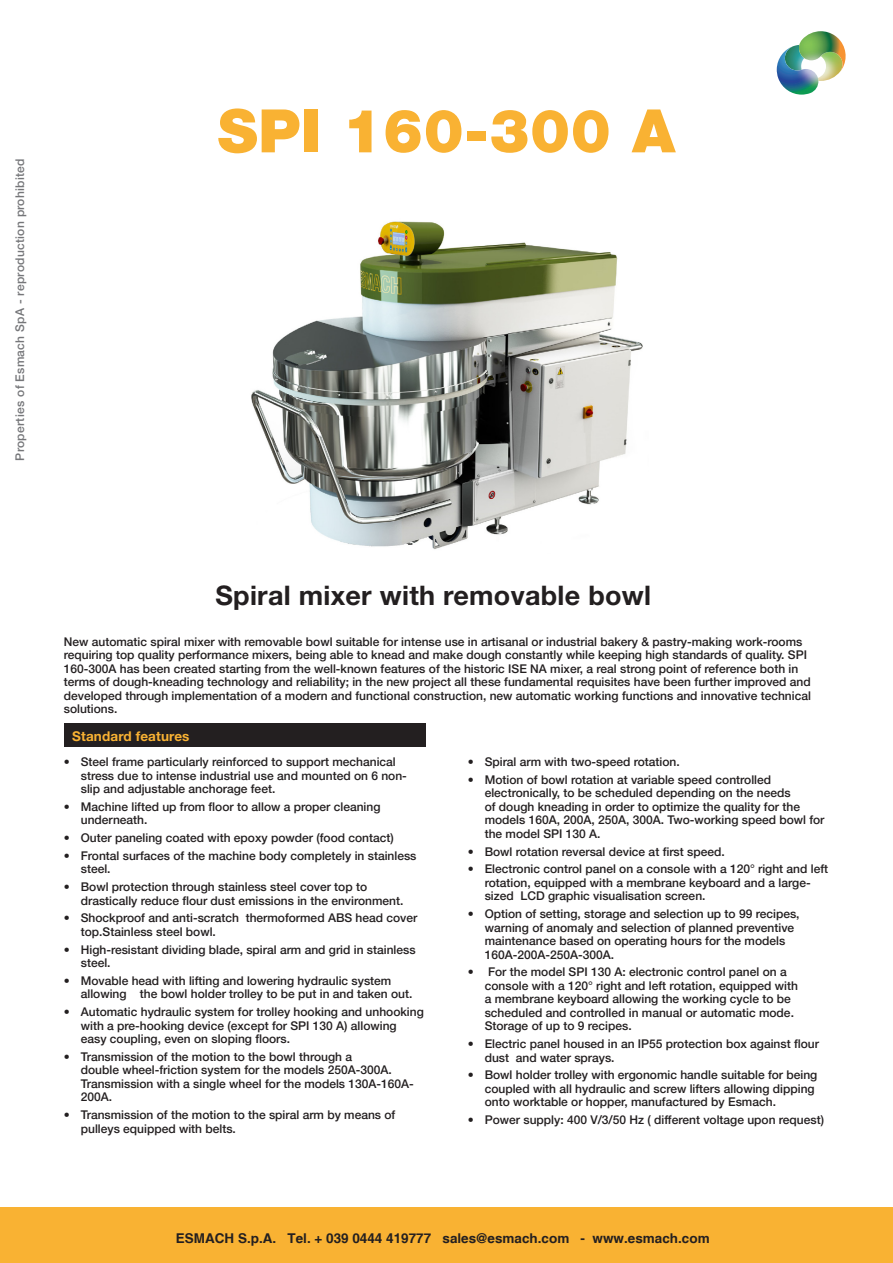
<style>
.page{position:relative;width:893px;height:1263px;background:#fff}
.page>*{position:absolute;margin:0;border:0;box-sizing:border-box;transform-origin:0 0}
.t1{font:900 60px "Helvetica Neue LT Std";letter-spacing:.01em;color:#f9b233}
.t2{font:700 27px "Helvetica Neue LT Std";letter-spacing:.01em;color:#231f20}
.t3{font:700 13.5px "Helvetica cyr";color:#231f20}
.t4{font:700 13.5px "Helvetica Neue LT Std";letter-spacing:.01em;color:#f9b233}
.t5{font:500 12px/13.5px "Helvetica Neue LT";color:#231f20}
.t6{font:500 12px "Helvetica Neue LT";letter-spacing:.025em;color:#757679}
</style>
<div class="page">
<img style="left:819px;top:72px;width:21px;height:9px">
<img style="left:777px;top:46px;width:42px;height:49px">
<img style="left:798px;top:31px;width:48px;height:41px">
<div style="left:0;top:1208px;width:893px;height:55px;background:#f9b233"></div>
<img style="left:251px;top:221px;width:392px;height:329px">
<div style="left:64px;top:724px;width:361px;height:23px;background:#231f20"></div>
<p class="t6" style="left:13px;top:461px;width:304px;rotate:-90deg">Properties of Esmach SpA - reproduction prohibited</p>
<h1 class="t1" style="left:218px;top:95px;width:459px">SPI 160-300 A</h1>
<h2 class="t2" style="left:215px;top:579px;width:437px">Spiral mixer with removable bowl</h2>
<p class="t5" style="left:64px;top:635px;width:749px">New automatic spiral mixer with removable bowl suitable for intense use in artisanal or industrial bakery &amp; pastry-making work-rooms requiring top quality performance mixers, being able to knead and make dough constantly while keeping high standards of quality. SPI 160-300A has been created starting from the well-known features of the historic ISE NA mixer, a real strong point of reference both in terms of dough-kneading technology and reliability; in the new project all these fundamental requisites have been further improved and developed through implementation of a modern and functional construction, new automatic working functions and innovative technical solutions.</p>
<p class="t4" style="left:72px;top:727px;width:119px">Standard features</p>
<p class="t5" style="left:81px;top:755px;width:328px;text-indent:-17px">• Steel frame particularly reinforced to support mechanical stress due to intense industrial use and mounted on 6 non&shy;slip and adjustable anchorage feet.</p>
<p class="t5" style="left:81px;top:800px;width:301px;text-indent:-17px">• Machine lifted up from floor to allow a proper cleaning underneath.</p>
<p class="t5" style="left:64px;top:831px;width:332px">• Outer paneling coated with epoxy powder (food contact)</p>
<p class="t5" style="left:81px;top:849px;width:337px;text-indent:-17px">• Frontal surfaces of the machine body completely in stainless steel.</p>
<p class="t5" style="left:81px;top:880px;width:324px;text-indent:-17px">• Bowl protection through stainless steel cover top to drastically reduce flour dust emissions in the environment.</p>
<p class="t5" style="left:81px;top:911px;width:338px;text-indent:-17px">• Shockproof and anti-scratch thermoformed ABS head cover top.Stainless steel bowl.</p>
<p class="t5" style="left:81px;top:942px;width:336px;text-indent:-17px">• High-resistant dividing blade, spiral arm and grid in stainless steel.</p>
<p class="t5" style="left:81px;top:974px;width:333px;text-indent:-17px">• Movable head with lifting and lowering hydraulic system allowing the bowl holder trolley to be put in and taken out.</p>
<p class="t5" style="left:81px;top:1005px;width:345px;text-indent:-17px">• Automatic hydraulic system for trolley hooking and unhooking with a pre-hooking device (except for SPI 130 A) allowing easy coupling, even on sloping floors.</p>
<p class="t5" style="left:81px;top:1050px;width:335px;text-indent:-17px">• Transmission of the motion to the bowl through a<br>double wheel-friction system for the models 250A-300A.<br>Transmission with a single wheel for the models 130A-160A-200A.</p>
<p class="t5" style="left:81px;top:1108px;width:316px;text-indent:-17px">• Transmission of the motion to the spiral arm by means of pulleys equipped with belts.</p>
<p class="t5" style="left:468px;top:755px;width:213px">• Spiral arm with two-speed rotation.</p>
<p class="t5" style="left:485px;top:773px;width:341px;text-indent:-17px">• Motion of bowl rotation at variable speed controlled electronically, to be scheduled depending on the needs<br>of dough kneading in order to optimize the quality for the models 160A, 200A, 250A, 300A. Two-working speed bowl for the model SPI 130 A.</p>
<p class="t5" style="left:468px;top:844px;width:258px">• Bowl rotation reversal device at first speed.</p>
<p class="t5" style="left:485px;top:862px;width:345px;text-indent:-17px">• Electronic control panel on a console with a 120° right and left rotation, equipped with a membrane keyboard and a large&shy;sized LCD graphic visualisation screen.</p>
<p class="t5" style="left:485px;top:907px;width:316px;text-indent:-17px">• Option of setting, storage and selection up to 99 recipes, warning of anomaly and selection of planned preventive maintenance based on operating hours for the models 160A-200A-250A-300A.</p>
<p class="t5" style="left:485px;top:965px;width:315px;text-indent:-17px">• For the model SPI 130 A: electronic control panel on a console with a 120° right and left rotation, equipped with a membrane keyboard allowing the working cycle to be scheduled and controlled in manual or automatic mode.<br>Storage of up to 9 recipes.</p>
<p class="t5" style="left:485px;top:1037px;width:336px;text-indent:-17px">• Electric panel housed in an IP55 protection box against flour dust and water sprays.</p>
<p class="t5" style="left:485px;top:1068px;width:334px;text-indent:-17px">• Bowl holder trolley with ergonomic handle suitable for being coupled with all hydraulic and screw lifters allowing dipping onto worktable or hopper, manufactured by Esmach.</p>
<p class="t5" style="left:468px;top:1113px;width:358px">• Power supply: 400 V/3/50 Hz ( different voltage upon request)</p>
<p class="t3" style="left:176px;top:1230px;width:535px">ESMACH S.p.A. Tel. + 039 0444 419777 sales@esmach.com - www.esmach.com</p>
</div>
